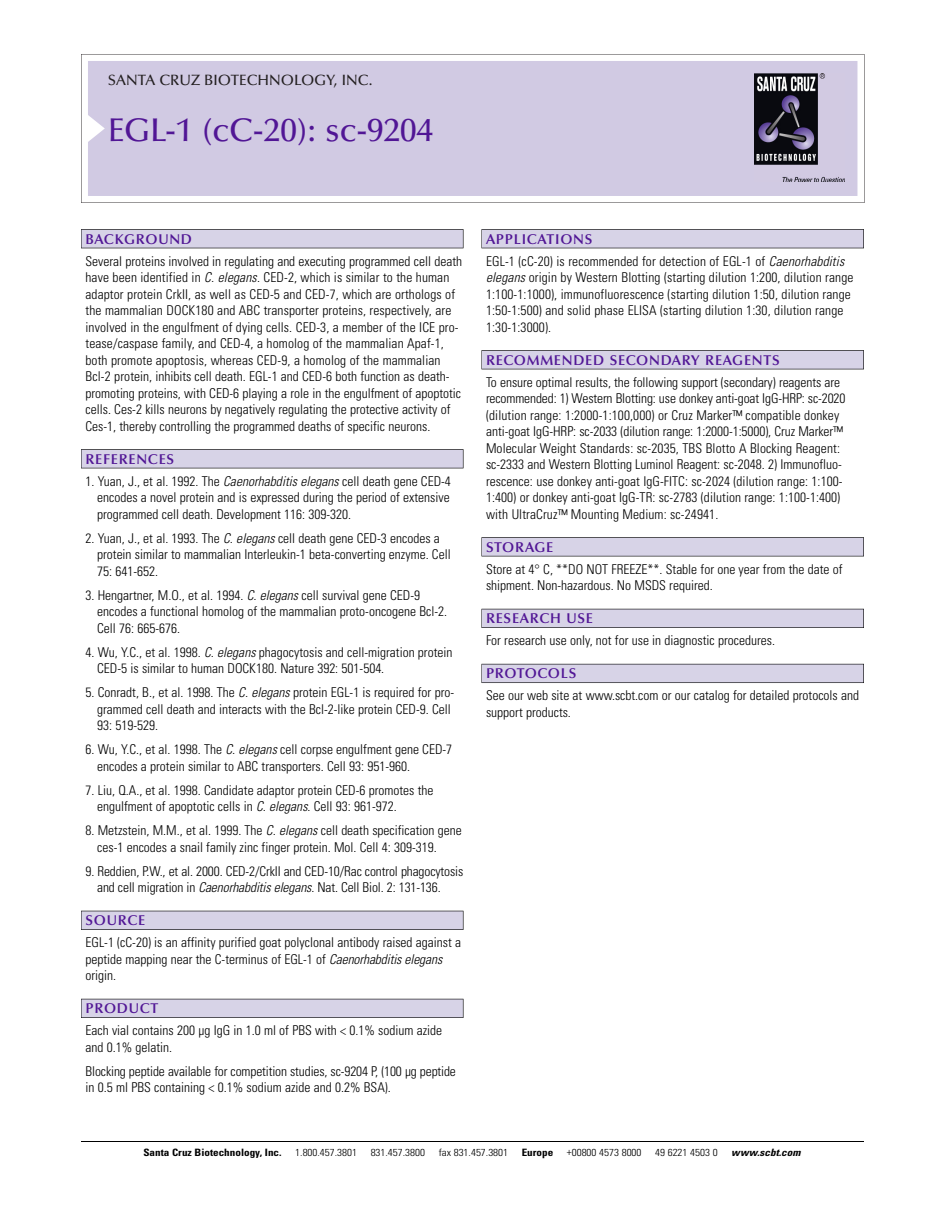
<style>
.page{position:relative;width:945px;height:1215px;background:#fff}
.page>*{position:absolute;margin:0;border:0;box-sizing:border-box;transform-origin:0 0}
.t1{font:500 33px "Optima";color:#511695}
.t2{font:500 15px "Optima";color:#231f20}
.t3{font:600 14.25px "Optima";letter-spacing:.05em;color:#511695}
.t4{font:300 condensed 13.5px/16.5px "Univers";color:#000}
.t5{font:300 condensed 10.2px "Univers";color:#000;scale:1.1 1}
.t6{font:700 condensed 10.2px "Univers";color:#000;scale:1.1 1}
.t7{font:italic 700 condensed 10.2px "Univers";letter-spacing:.005em;color:#000;scale:1.1 1}
.s1{font-style:italic}
</style>
<div class="page">
<svg style="left:81px;top:54px;width:783px;height:149px"></svg>
<div style="left:88px;top:61px;width:769px;height:135px;background:#d1cae3"></div>
<img style="left:755px;top:74px;width:90px;height:108px">
<div style="left:81px;top:229px;width:382px;height:19px;background:#525156"></div>
<div style="left:81px;top:230px;width:382px;height:18px;background:#d7d3e7"></div>
<div style="left:81px;top:449px;width:382px;height:19px;background:#525155"></div>
<div style="left:81px;top:450px;width:382px;height:18px;background:#d7d3e7"></div>
<div style="left:81px;top:911px;width:382px;height:19px;background:#525158"></div>
<div style="left:81px;top:911px;width:382px;height:18px;background:#d7d3e7"></div>
<div style="left:81px;top:999px;width:382px;height:19px;background:#54535a"></div>
<div style="left:81px;top:999px;width:382px;height:18px;background:#d7d3e7"></div>
<div style="left:482px;top:229px;width:382px;height:19px;background:#525156"></div>
<div style="left:482px;top:230px;width:381px;height:18px;background:#d7d3e7"></div>
<div style="left:482px;top:350px;width:382px;height:19px;background:#525155"></div>
<div style="left:482px;top:351px;width:381px;height:18px;background:#d7d3e7"></div>
<div style="left:482px;top:537px;width:382px;height:19px;background:#545357"></div>
<div style="left:482px;top:538px;width:381px;height:18px;background:#d7d3e7"></div>
<div style="left:482px;top:609px;width:382px;height:19px;background:#54535a"></div>
<div style="left:482px;top:609px;width:381px;height:18px;background:#d7d3e7"></div>
<div style="left:482px;top:664px;width:382px;height:19px;background:#5b5a62"></div>
<div style="left:482px;top:664px;width:381px;height:18px;background:#d7d3e7"></div>
<hr style="left:81px;top:1141px;width:783px;height:1px;background:#000">
<p class="t2" style="left:108px;top:74px;width:266px">SANTA CRUZ BIOTECHNOLOGY, INC.</p>
<h1 class="t1" style="left:108px;top:117px;width:327px">EGL-1 (cC-20): sc-9204</h1>
<p class="t3" style="left:86px;top:233px;width:108px">BACKGROUND</p>
<p class="t4" style="left:86px;top:254px;width:378px">Several proteins involved in regulating and executing programmed cell death have been identified in <span class="s1">C. elegans</span>. CED-2, which is similar to the human adaptor protein CrkII, as well as CED-5 and CED-7, which are orthologs of the mammalian DOCK180 and ABC transporter proteins, respectively, are involved in the engulfment of dying cells. CED-3, a member of the ICE pro&shy;tease/caspase family, and CED-4, a homolog of the mammalian Apaf-1, both promote apoptosis, whereas CED-9, a homolog of the mammalian Bcl-2 protein, inhibits cell death. EGL-1 and CED-6 both function as death&shy;promoting proteins, with CED-6 playing a role in the engulfment of apoptotic cells. Ces-2 kills neurons by negatively regulating the protective activity of Ces-1, thereby controlling the programmed deaths of specific neurons.</p>
<p class="t3" style="left:86px;top:453px;width:90px">REFERENCES</p>
<p class="t4" style="left:97px;top:474px;width:355px;text-align:justify;text-indent:-12px">1. Yuan, J., et al. 1992. The <span class="s1">Caenorhabditis elegans</span> cell death gene CED-4 encodes a novel protein and is expressed during the period of extensive programmed cell death. Development 116: 309-320.</p>
<p class="t4" style="left:97px;top:531px;width:355px;text-indent:-12px">2. Yuan, J., et al. 1993. The <span class="s1">C. elegans</span> cell death gene CED-3 encodes a protein similar to mammalian Interleukin-1 beta-converting enzyme. Cell<br>75: 641-652.</p>
<p class="t4" style="left:97px;top:588px;width:352px;text-indent:-12px">3. Hengartner, M.O., et al. 1994. <span class="s1">C. elegans</span> cell survival gene CED-9 encodes a functional homolog of the mammalian proto-oncogene Bcl-2.<br>Cell 76: 665-676.</p>
<p class="t4" style="left:97px;top:645px;width:357px;text-indent:-12px">4. Wu, Y.C., et al. 1998. <span class="s1">C. elegans</span> phagocytosis and cell-migration protein<br>CED-5 is similar to human DOCK180. Nature 392: 501-504.</p>
<p class="t4" style="left:97px;top:685px;width:358px;text-indent:-12px">5. Conradt, B., et al. 1998. The <span class="s1">C. elegans</span> protein EGL-1 is required for pro&shy;grammed cell death and interacts with the Bcl-2-like protein CED-9. Cell<br>93: 519-529.</p>
<p class="t4" style="left:97px;top:742px;width:357px;text-indent:-12px">6. Wu, Y.C., et al. 1998. The <span class="s1">C. elegans</span> cell corpse engulfment gene CED-7 encodes a protein similar to ABC transporters. Cell 93: 951-960.</p>
<p class="t4" style="left:97px;top:783px;width:338px;text-indent:-12px">7. Liu, Q.A., et al. 1998. Candidate adaptor protein CED-6 promotes the engulfment of apoptotic cells in <span class="s1">C. elegans</span>. Cell 93: 961-972.</p>
<p class="t4" style="left:97px;top:823px;width:366px;text-indent:-12px">8. Metzstein, M.M., et al. 1999. The <span class="s1">C. elegans</span> cell death specification gene ces-1 encodes a snail family zinc finger protein. Mol. Cell 4: 309-319.</p>
<p class="t4" style="left:97px;top:864px;width:368px;text-indent:-12px">9. Reddien, P.W., et al. 2000. CED-2/CrkII and CED-10/Rac control phagocytosis and cell migration in <span class="s1">Caenorhabditis elegans</span>. Nat. Cell Biol. 2: 131-136.</p>
<p class="t3" style="left:86px;top:915px;width:61px">SOURCE</p>
<p class="t4" style="left:86px;top:935px;width:377px">EGL-1 (cC-20) is an affinity purified goat polyclonal antibody raised against a peptide mapping near the C-terminus of EGL-1 of <span class="s1">Caenorhabditis elegans </span>origin.</p>
<p class="t3" style="left:86px;top:1003px;width:74px">PRODUCT</p>
<p class="t4" style="left:86px;top:1023px;width:358px">Each vial contains 200 µg IgG in 1.0 ml of PBS with &lt; 0.1% sodium azide and 0.1% gelatin.</p>
<p class="t4" style="left:86px;top:1064px;width:372px">Blocking peptide available for competition studies, sc-9204 P, (100 µg peptide in 0.5 ml PBS containing &lt; 0.1% sodium azide and 0.2% BSA).</p>
<p class="t3" style="left:486px;top:233px;width:108px">APPLICATIONS</p>
<p class="t4" style="left:486px;top:254px;width:369px">EGL-1 (cC-20) is recommended for detection of EGL-1 of <span class="s1">Caenorhabditis elegans</span> origin by Western Blotting (starting dilution 1:200, dilution range 1:100-1:1000), immunofluorescence (starting dilution 1:50, dilution range 1:50-1:500) and solid phase ELISA (starting dilution 1:30, dilution range 1:30-1:3000).</p>
<p class="t3" style="left:486px;top:354px;width:295px">RECOMMENDED SECONDARY REAGENTS</p>
<p class="t4" style="left:486px;top:375px;width:361px">To ensure optimal results, the following support (secondary) reagents are recommended: 1) Western Blotting: use donkey anti-goat IgG-HRP: sc-2020 (dilution range: 1:2000-1:100,000) or Cruz Marker™ compatible donkey anti-goat IgG-HRP: sc-2033 (dilution range: 1:2000-1:5000), Cruz Marker™ Molecular Weight Standards: sc-2035, TBS Blotto A Blocking Reagent: sc-2333 and Western Blotting Luminol Reagent: sc-2048. 2) Immunofluo&shy;rescence: use donkey anti-goat IgG-FITC: sc-2024 (dilution range: 1:100- 1:400) or donkey anti-goat IgG-TR: sc-2783 (dilution range: 1:100-1:400) with UltraCruz™ Mounting Medium: sc-24941.</p>
<p class="t3" style="left:486px;top:541px;width:69px">STORAGE</p>
<p class="t4" style="left:486px;top:562px;width:358px">Store at 4° C, **DO NOT FREEZE**. Stable for one year from the date of shipment. Non-hazardous. No MSDS required.</p>
<p class="t3" style="left:486px;top:613px;width:109px">RESEARCH USE</p>
<p class="t4" style="left:486px;top:633px;width:290px">For research use only, not for use in diagnostic procedures.</p>
<p class="t3" style="left:486px;top:668px;width:92px">PROTOCOLS</p>
<p class="t4" style="left:486px;top:688px;width:375px">See our web site at www.scbt.com or our catalog for detailed protocols and support products.</p>
<p class="t6" style="left:143px;top:1148px;width:127px">Santa Cruz Biotechnology, Inc.</p>
<p class="t5" style="left:295px;top:1148px;width:58px">1.800.457.3801</p>
<p class="t5" style="left:371px;top:1148px;width:51px">831.457.3800</p>
<p class="t5" style="left:439px;top:1148px;width:65px">fax 831.457.3801</p>
<p class="t6" style="left:522px;top:1148px;width:30px">Europe</p>
<p class="t5" style="left:567px;top:1148px;width:69px">+00800 4573 8000</p>
<p class="t5" style="left:655px;top:1148px;width:58px">49 6221 4503 0</p>
<p class="t7" style="left:731px;top:1148px;width:64px">www.scbt.com</p>
</div>
